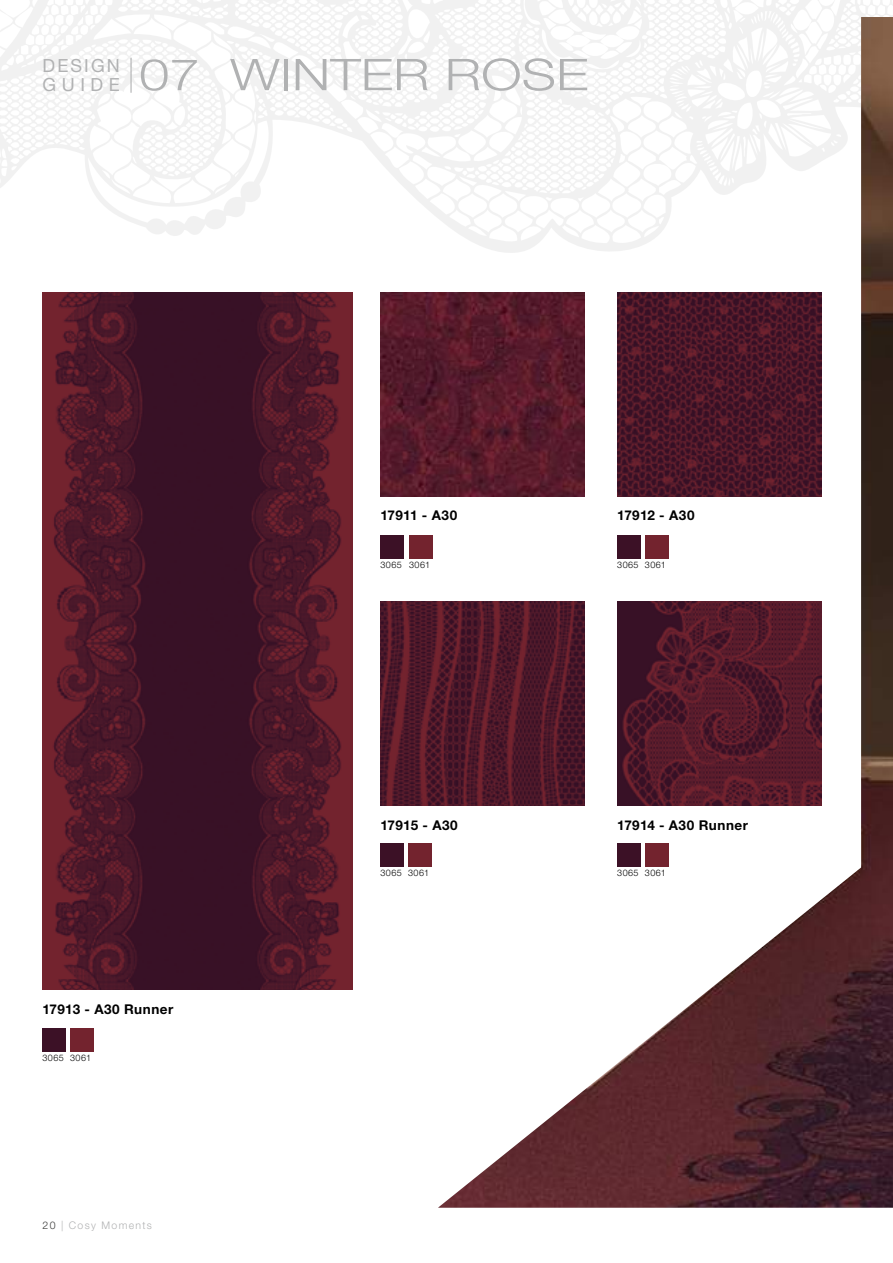
<style>
.page{position:relative;width:893px;height:1263px;background:#fff}
.page>*{position:absolute;margin:0;border:0;box-sizing:border-box;transform-origin:0 0}
.t1{font:300 43.65px "Helvetica Neue";color:#b1b2b3;scale:1.25 1}
.t2{font:18px/18.8px "Helvetica Neue";letter-spacing:.12em;color:#b1b2b3}
.t3{font:700 13.5px "Helvetica Neue LT Std";letter-spacing:.03em;color:#000}
.t4{font:300 10.5px "Helvetica Neue";letter-spacing:.125em;color:#b1b2b3}
.t5{font:300 9px "Helvetica Neue LT Std";letter-spacing:.045em;color:#000}
.s1{color:#3b3b3a}
</style>
<div class="page">
<svg style="left:0;top:0;width:893px;height:236px"></svg>
<img style="left:438px;top:17px;width:455px;height:1191px">
<img style="left:380px;top:292px;width:205px;height:204px">
<img style="left:42px;top:292px;width:310px;height:698px">
<div style="left:70px;top:1028px;width:24px;height:23px;background:#73232e"></div>
<div style="left:43px;top:1028px;width:23px;height:23px;background:#3c1126"></div>
<img style="left:617px;top:292px;width:204px;height:204px">
<img style="left:380px;top:601px;width:205px;height:204px">
<div style="left:408px;top:844px;width:24px;height:23px;background:#73232e"></div>
<div style="left:380px;top:844px;width:24px;height:23px;background:#3c1126"></div>
<img style="left:617px;top:601px;width:204px;height:204px">
<div style="left:645px;top:844px;width:23px;height:23px;background:#73232e"></div>
<div style="left:617px;top:844px;width:24px;height:23px;background:#3c1126"></div>
<div style="left:645px;top:535px;width:23px;height:23px;background:#73232e"></div>
<div style="left:617px;top:535px;width:24px;height:23px;background:#3c1126"></div>
<div style="left:409px;top:535px;width:24px;height:23px;background:#73232e"></div>
<div style="left:380px;top:535px;width:24px;height:23px;background:#3c1126"></div>
<hr style="left:130px;top:58px;width:2px;height:35px;background:#b1b2b3">
<h2 class="t2" style="left:43px;top:55px;width:79px">DESIGN<br>GUIDE</h2>
<h1 class="t1" style="left:139px;top:48px;width:361px">07 Winter Rose</h1>
<p class="t3" style="left:380px;top:507px;width:78px">17911 - A30</p>
<p class="t3" style="left:617px;top:507px;width:79px">17912 - A30</p>
<p class="t5" style="left:380px;top:559px;width:51px">3065 3061</p>
<p class="t5" style="left:617px;top:559px;width:50px">3065 3061</p>
<p class="t3" style="left:380px;top:817px;width:79px">17915 - A30</p>
<p class="t3" style="left:617px;top:817px;width:132px">17914 - A30 Runner</p>
<p class="t3" style="left:43px;top:1001px;width:132px">17913 - A30 Runner</p>
<p class="t5" style="left:43px;top:1052px;width:50px">3065 3061</p>
<p class="t4" style="left:43px;top:1219px;width:111px"><span class="s1">20</span> | Cosy Moments</p>
<p class="t5" style="left:380px;top:868px;width:50px">3065 3061</p>
<p class="t5" style="left:617px;top:868px;width:50px">3065 3061</p>
</div>
